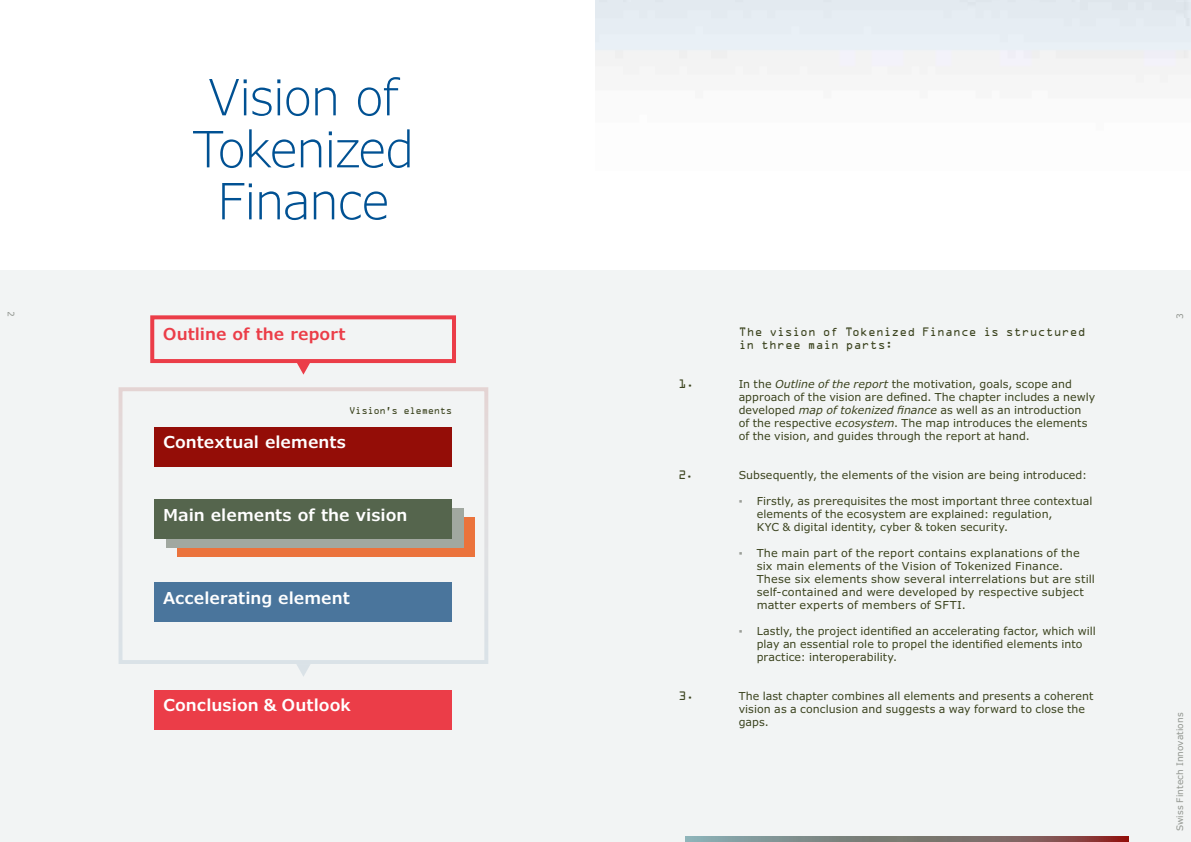
<style>
.page{position:relative;width:1191px;height:842px;background:#fff}
.page>*{position:absolute;margin:0;border:0;box-sizing:border-box;transform-origin:0 0}
.H1_Regular{font:300 50px "Verdana Pro";letter-spacing:-.025em;color:#005193}
.H1_Grafik{font:600 16.5px "Verdana Pro";letter-spacing:.005em;color:#fff}
.H1_Grafik-2{font:600 16.5px "Verdana Pro";letter-spacing:.005em;color:#eb3d48}
.L1_Regular_ohne_Aufzählung{font:11px/13px "Verdana Pro";letter-spacing:.01em;color:#3c441f}
.L1_Fett_ohne_Aufzählung{font:11px/13px "OCRA Std";letter-spacing:.01em;color:#3c441f}
.Grafik_H1_OCR{font:11px "OCRA Std";color:#3c441f}
.t1{font:9px "Verdana Pro";letter-spacing:.005em;color:#9a9d97}
.Grafik_H1_OCR-2{font:9px "OCRA Std";letter-spacing:-.05em;color:#3c441f}
.s1{font-style:italic}
.s2{color:#9a9d97}
</style>
<div class="page">
<div style="left:0;top:271px;width:1191px;height:571px;background:#f2f4f4"></div>
<div style="left:118px;top:387px;width:370px;height:277px;border:4px solid #fff"></div>
<svg style="left:296px;top:664px;width:14px;height:12px"></svg>
<div style="left:177px;top:517px;width:298px;height:39px;background:#eb733c"></div>
<div style="left:154px;top:583px;width:298px;height:39px;background:#4a759c"></div>
<div style="left:154px;top:690px;width:298px;height:40px;background:#eb3d48"></div>
<div style="left:154px;top:427px;width:298px;height:39px;background:#940d07"></div>
<svg style="left:150px;top:315px;width:306px;height:60px"></svg>
<div style="left:166px;top:508px;width:297px;height:39px;background:#a1a8a0"></div>
<div style="left:154px;top:500px;width:298px;height:39px;background:#55654d"></div>
<svg style="left:685px;top:836px;width:443px;height:6px;background:#807572"></svg>
<p class="t1" style="left:17px;top:311px;width:7px;rotate:90deg">2</p>
<p class="H1_Regular" style="left:209px;top:65px;width:193px">Vision of</p>
<p class="H1_Regular" style="left:193px;top:117px;width:223px">Tokenized</p>
<p class="H1_Regular" style="left:217px;top:169px;width:173px">Finance</p>
<p class="H1_Grafik-2" style="left:163px;top:324px;width:184px">Outline of the report</p>
<p class="Grafik_H1_OCR-2" style="left:349px;top:407px;width:104px">Vision’s elements</p>
<p class="H1_Grafik" style="left:163px;top:431px;width:185px">Contextual elements</p>
<p class="H1_Grafik" style="left:163px;top:504px;width:246px">Main elements of the vision</p>
<p class="H1_Grafik" style="left:163px;top:587px;width:188px">Accelerating element</p>
<p class="H1_Grafik" style="left:163px;top:694px;width:189px">Conclusion &amp; Outlook</p>
<p class="Grafik_H1_OCR" style="left:678px;top:379px;width:17px">1.</p>
<p class="Grafik_H1_OCR" style="left:678px;top:470px;width:16px">2.</p>
<p class="Grafik_H1_OCR" style="left:678px;top:691px;width:17px">3.</p>
<p class="L1_Fett_ohne_Aufzählung" style="left:738px;top:327px;width:348px">The vision of Tokenized Finance is structured in three main parts:</p>
<p class="L1_Regular_ohne_Aufzählung" style="left:738px;top:378px;width:358px">In the <span class="s1">Outline of the report</span> the motivation, goals, scope and approach of the vision are defined. The chapter includes a newly developed <span class="s1">map of tokenized finance</span> as well as an introduction<br>of the respective <span class="s1">ecosystem</span>. The map introduces the elements of the vision, and guides through the report at hand.</p>
<p class="L1_Regular_ohne_Aufzählung" style="left:738px;top:469px;width:350px">Subsequently, the elements of the vision are being introduced:</p>
<p class="L1_Regular_ohne_Aufzählung" style="left:756px;top:495px;width:337px;text-indent:-18px"><span class="s2">▪</span> Firstly, as prerequisites the most important three contextual elements of the ecosystem are explained: regulation,<br>KYC &amp; digital identity, cyber &amp; token security.</p>
<p class="L1_Regular_ohne_Aufzählung" style="left:756px;top:547px;width:340px;text-indent:-18px"><span class="s2">▪</span> The main part of the report contains explanations of the six main elements of the Vision of Tokenized Finance.<br>These six elements show several interrelations but are still self-contained and were developed by respective subject matter experts of members of SFTI.</p>
<p class="L1_Regular_ohne_Aufzählung" style="left:756px;top:625px;width:340px;text-indent:-18px"><span class="s2">▪</span> Lastly, the project identified an accelerating factor, which will play an essential role to propel the identified elements into practice: interoperability.</p>
<p class="L1_Regular_ohne_Aufzählung" style="left:738px;top:690px;width:356px">The last chapter combines all elements and presents a coherent vision as a conclusion and suggests a way forward to close the gaps.</p>
<p class="t1" style="left:1174px;top:319px;width:7px;rotate:-90deg">3</p>
<p class="t1" style="left:1174px;top:831px;width:120px;rotate:-90deg">Swiss Fintech Innovations</p>
</div>
